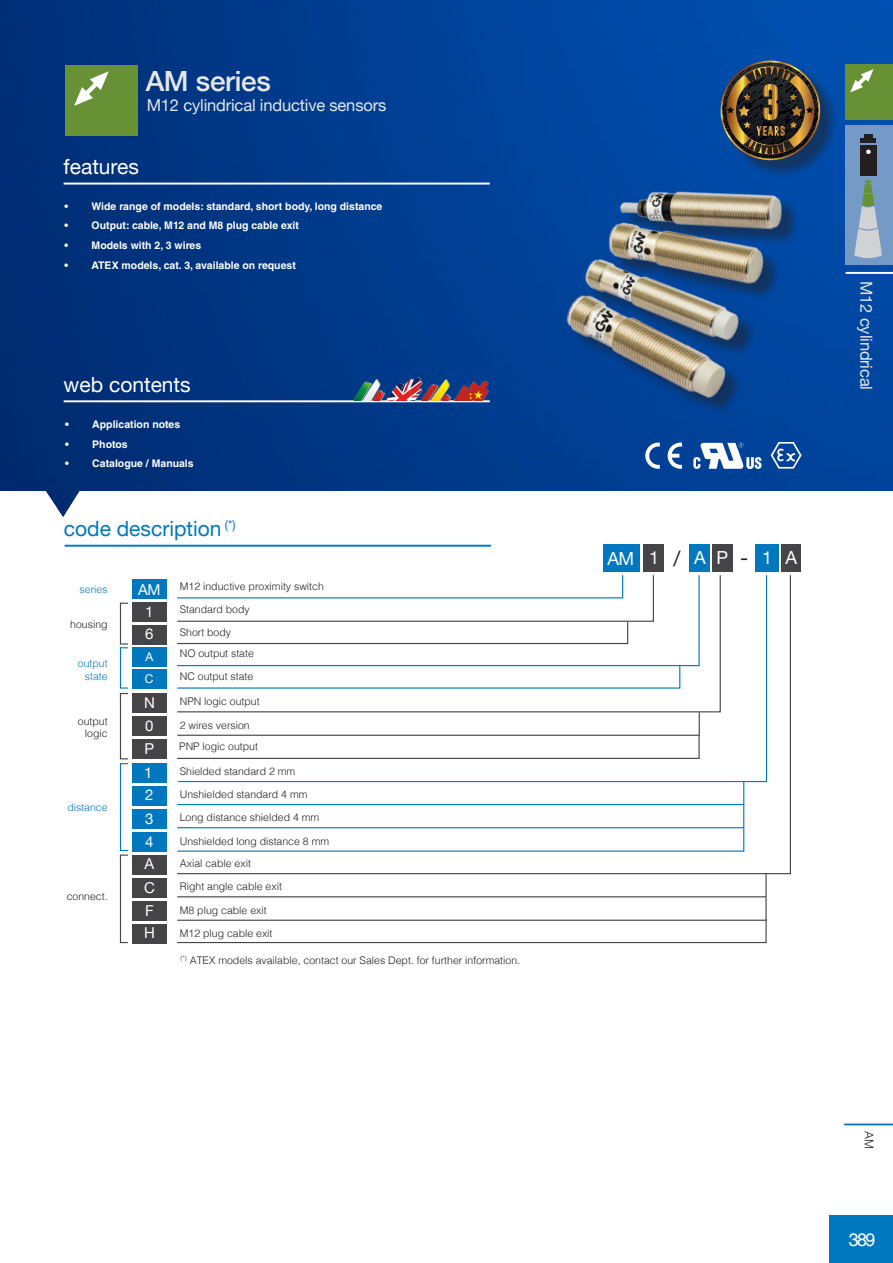
<style>
.page{position:relative;width:893px;height:1263px;background:#fff}
.page>*{position:absolute;margin:0;border:0;box-sizing:border-box;transform-origin:0 0}
.t1{font:500 27.9px "Helvetica Neue";letter-spacing:-.01em;color:#e6e7e9}
.t2{font:21px "Helvetica Neue";color:#fff}
.t3{font:21px "Helvetica Neue";color:#0078c0}
.t4{font:21px "Helvetica Neue";color:#231f20}
.t5{font:18px "Helvetica Neue";color:#fff}
.t6{font:18px "Helvetica";color:#fff}
.t7{font:16.5px "Helvetica Neue";letter-spacing:-.01em;color:#e6e7e9}
.t8{font:15px "Helvetica Neue";color:#fff}
.t9{font:12px "Helvetica Neue";color:#fff}
.t10{font:300 12px "Helvetica";color:#231f20}
.t11{font:300 10.5px "Helvetica";color:#231f20}
.t12{font:700 10.5px "Helvetica LT Std";color:#fff}
.t13{font:300 10.5px "Helvetica";color:#0078c0}
.t14{font:700 9.15px "Gobold";color:#231f20}
</style>
<div class="page">
<img style="left:0;top:0;width:893px;height:517px">
<hr style="left:64px;top:183px;width:426px;height:2px;background:#fff">
<hr style="left:65px;top:545px;width:426px;height:2px;background:#0078c0">
<div style="left:603px;top:544px;width:37px;height:28px;background:#0078c0"></div>
<div style="left:132px;top:579px;width:35px;height:19px;background:#0078c0"></div>
<div style="left:132px;top:693px;width:35px;height:19px;background:#454446"></div>
<div style="left:132px;top:670px;width:35px;height:19px;background:#0078c0"></div>
<div style="left:132px;top:740px;width:35px;height:19px;background:#454446"></div>
<div style="left:132px;top:763px;width:35px;height:19px;background:#0078c0"></div>
<div style="left:712px;top:544px;width:21px;height:28px;background:#454446"></div>
<div style="left:755px;top:544px;width:23px;height:28px;background:#0078c0"></div>
<div style="left:781px;top:544px;width:20px;height:28px;background:#454446"></div>
<div style="left:689px;top:544px;width:21px;height:28px;background:#0078c0"></div>
<div style="left:132px;top:647px;width:35px;height:19px;background:#0078c0"></div>
<div style="left:132px;top:603px;width:35px;height:19px;background:#454446"></div>
<div style="left:65px;top:65px;width:73px;height:70px;background:#689136"></div>
<svg style="left:74px;top:71px;width:35px;height:35px"></svg>
<div style="left:132px;top:717px;width:35px;height:19px;background:#454446"></div>
<div style="left:132px;top:786px;width:35px;height:19px;background:#0078c0"></div>
<div style="left:132px;top:809px;width:35px;height:19px;background:#0078c0"></div>
<div style="left:132px;top:833px;width:35px;height:19px;background:#0078c0"></div>
<div style="left:644px;top:544px;width:20px;height:28px;background:#454446"></div>
<svg style="left:177px;top:575px;width:614px;height:300px"></svg>
<div style="left:132px;top:855px;width:35px;height:19px;background:#454446"></div>
<div style="left:132px;top:878px;width:35px;height:19px;background:#454446"></div>
<div style="left:132px;top:902px;width:35px;height:19px;background:#454446"></div>
<svg style="left:177px;top:575px;width:477px;height:70px"></svg>
<div style="left:132px;top:625px;width:35px;height:19px;background:#454446"></div>
<svg style="left:177px;top:873px;width:590px;height:71px"></svg>
<div style="left:132px;top:924px;width:35px;height:19px;background:#454446"></div>
<svg style="left:119px;top:602px;width:10px;height:342px"></svg>
<svg style="left:785px;top:442px;width:16px;height:27px"></svg>
<div style="left:571px;top:84px;width:151px;height:31px;background:#0049a5"></div>
<img style="left:512px;top:227px;width:273px;height:252px">
<img style="left:527px;top:115px;width:310px;height:311px">
<hr style="left:64px;top:400px;width:426px;height:2px;background:#fff">
<img style="left:352px;top:377px;width:137px;height:24px">
<div style="left:723px;top:63px;width:115px;height:116px;background:#231f20;opacity:.5"></div>
<div style="left:829px;top:1214px;width:64px;height:49px;background:#0078c0"></div>
<hr style="left:844px;top:1123px;width:49px;height:2px;background:#0078c0">
<div style="left:845px;top:64px;width:48px;height:55px;background:#689136"></div>
<svg style="left:850px;top:69px;width:23px;height:23px"></svg>
<div style="left:846px;top:126px;width:47px;height:139px;background:#759ac6"></div>
<svg style="left:854px;top:180px;width:28px;height:78px"></svg>
<div style="left:864px;top:134px;width:8px;height:9px;background:#231f20"></div>
<hr style="left:860px;top:139px;width:16px;height:4px;background:#231f20">
<div style="left:860px;top:146px;width:16px;height:30px;background:#231f20"></div>
<div style="left:865px;top:148px;width:7px;height:8px;border:2px solid #231f20;border-radius:50%"></div>
<hr style="left:846px;top:272px;width:47px;height:2px;background:#fff">
<svg style="left:722px;top:62px;width:97px;height:97px;background:#4a4539"></svg>
<p class="t1" style="left:146px;top:59px;width:127px">AM series</p>
<p class="t7" style="left:147px;top:94px;width:241px">M12 cylindrical inductive sensors</p>
<p class="t2" style="left:64px;top:151px;width:77px">features</p>
<p class="t12" style="left:65px;top:199px;width:319px">• Wide range of models: standard, short body, long distance</p>
<p class="t12" style="left:65px;top:219px;width:236px">• Output: cable, M12 and M8 plug cable exit</p>
<p class="t12" style="left:65px;top:239px;width:138px">• Models with 2, 3 wires</p>
<p class="t12" style="left:65px;top:259px;width:233px">• ATEX models, cat. 3, available on request</p>
<p class="t2" style="left:64px;top:369px;width:129px">web contents</p>
<p class="t12" style="left:65px;top:418px;width:116px">• Application notes</p>
<p class="t12" style="left:65px;top:438px;width:64px">• Photos</p>
<p class="t12" style="left:65px;top:457px;width:130px">• Catalogue / Manuals</p>
<p class="t3" style="left:64px;top:513px;width:173px">code description <sup>(*)</sup></p>
<p class="t13" style="left:80px;top:580px;width:30px">series</p>
<p class="t11" style="left:70px;top:615px;width:39px">housing</p>
<p class="t13" style="left:78px;top:654px;width:31px">output</p>
<p class="t13" style="left:85px;top:667px;width:24px">state</p>
<p class="t11" style="left:78px;top:712px;width:31px">output</p>
<p class="t11" style="left:85px;top:725px;width:24px">logic</p>
<p class="t13" style="left:67px;top:798px;width:42px">distance</p>
<p class="t11" style="left:67px;top:887px;width:42px">connect.</p>
<p class="t8" style="left:138px;top:579px;width:24px">AM</p>
<p class="t8" style="left:145px;top:601px;width:10px">1</p>
<p class="t8" style="left:145px;top:623px;width:10px">6</p>
<p class="t9" style="left:146px;top:648px;width:9px">A</p>
<p class="t9" style="left:145px;top:670px;width:10px">C</p>
<p class="t8" style="left:144px;top:691px;width:12px">N</p>
<p class="t8" style="left:145px;top:715px;width:10px">0</p>
<p class="t8" style="left:145px;top:738px;width:11px">P</p>
<p class="t8" style="left:144px;top:762px;width:10px">1</p>
<p class="t8" style="left:145px;top:784px;width:10px">2</p>
<p class="t8" style="left:145px;top:807px;width:10px">3</p>
<p class="t8" style="left:145px;top:831px;width:10px">4</p>
<p class="t8" style="left:145px;top:853px;width:11px">A</p>
<p class="t8" style="left:144px;top:876px;width:12px">C</p>
<p class="t8" style="left:145px;top:900px;width:10px">F</p>
<p class="t8" style="left:144px;top:922px;width:12px">H</p>
<p class="t11" style="left:180px;top:577px;width:146px">M12 inductive proximity switch</p>
<p class="t11" style="left:180px;top:600px;width:72px">Standard body</p>
<p class="t11" style="left:180px;top:644px;width:76px">NO output state</p>
<p class="t11" style="left:180px;top:623px;width:53px">Short body</p>
<p class="t11" style="left:180px;top:667px;width:75px">NC output state</p>
<p class="t11" style="left:180px;top:693px;width:81px">NPN logic output</p>
<p class="t11" style="left:180px;top:716px;width:72px">2 wires version</p>
<p class="t11" style="left:179px;top:738px;width:80px">PNP logic output</p>
<p class="t11" style="left:180px;top:762px;width:117px">Shielded standard 2 mm</p>
<p class="t11" style="left:180px;top:786px;width:129px">Unshielded standard 4 mm</p>
<p class="t11" style="left:180px;top:809px;width:141px">Long distance shielded 4 mm</p>
<p class="t11" style="left:180px;top:832px;width:151px">Unshielded long distance 8 mm</p>
<p class="t11" style="left:180px;top:855px;width:73px">Axial cable exit</p>
<p class="t11" style="left:180px;top:878px;width:104px">Right angle cable exit</p>
<p class="t11" style="left:180px;top:901px;width:88px">M8 plug cable exit</p>
<p class="t11" style="left:180px;top:924px;width:94px">M12 plug cable exit</p>
<p class="t11" style="left:180px;top:951px;width:341px"><sup>(*)</sup> ATEX models available, contact our Sales Dept. for further information.</p>
<p class="t14" style="left:772px;top:156px;width:6px;rotate:-180deg">r</p>
<p class="t7" style="left:878px;top:281px;width:110px;rotate:90deg">M12 cylindrical</p>
<p class="t5" style="left:608px;top:545px;width:28px">AM</p>
<p class="t4" style="left:673px;top:543px;width:8px">/</p>
<p class="t5" style="left:717px;top:545px;width:13px">P</p>
<p class="t4" style="left:740px;top:542px;width:10px">-</p>
<p class="t5" style="left:762px;top:545px;width:12px">1</p>
<p class="t5" style="left:649px;top:545px;width:12px">1</p>
<p class="t5" style="left:694px;top:545px;width:13px">A</p>
<p class="t5" style="left:785px;top:545px;width:13px">A</p>
<p class="t10" style="left:879px;top:1131px;width:19px;rotate:90deg">AM</p>
<h3 class="t6" style="left:849px;top:1225px;width:28px">389</h3>
</div>
